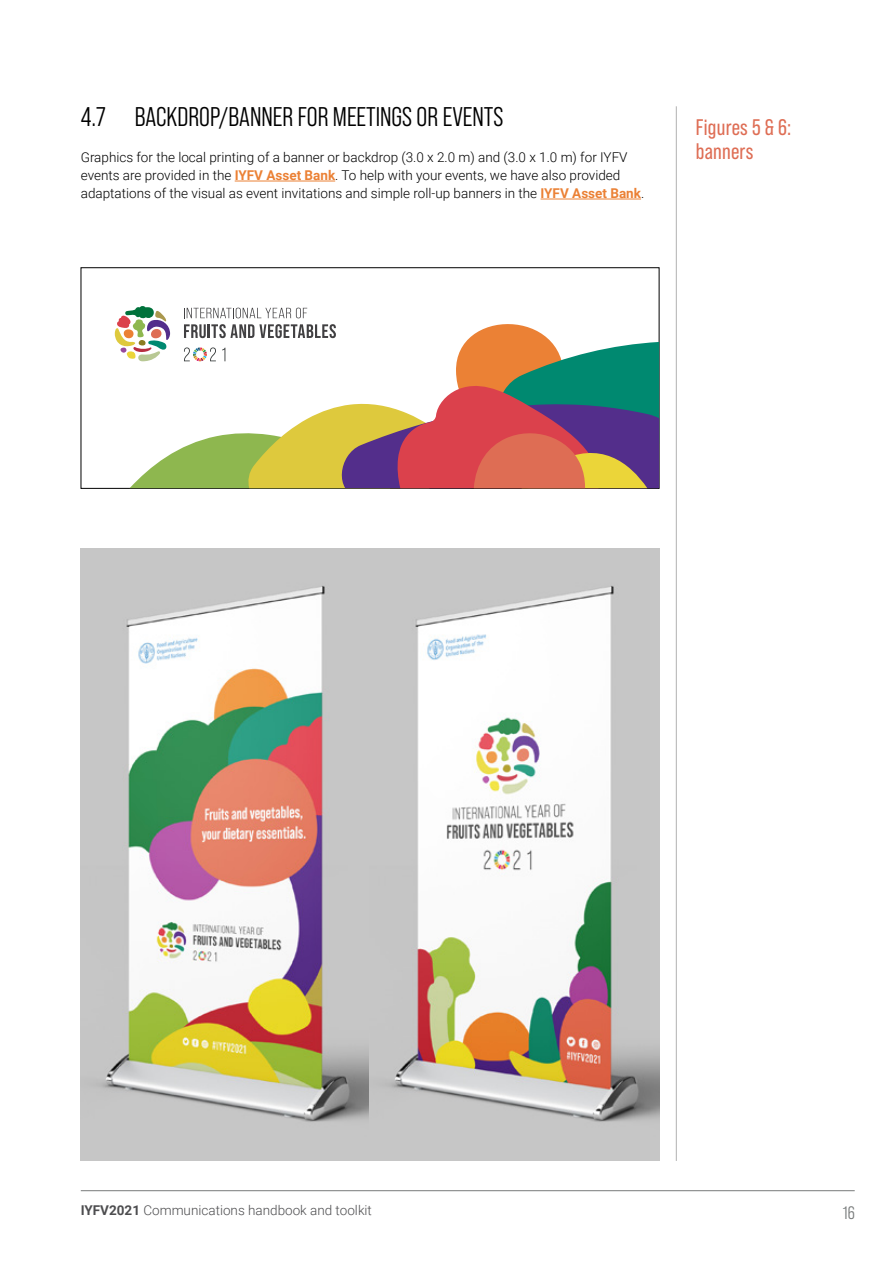
<style>
.page{position:relative;width:893px;height:1263px;background:#fff}
.page>*{position:absolute;margin:0;border:0;box-sizing:border-box;transform-origin:0 0}
.t1{font:27px "Bebas Neue Pro Middle";color:#000}
.t2{font:22.5px/24px "Bebas Neue Pro";letter-spacing:.01em;color:#de6d54}
.t3{font:18px "Bebas Neue Pro Middle";color:#787b7b}
.t4{font:300 13.5px/18px "Roboto";color:#000}
.t5{font:300 13.5px "Roboto";color:#4d4d4f}
.s1{font-weight:700;color:#eb8135}
.s2{font-weight:700}
</style>
<div class="page">
<hr style="left:676px;top:106px;width:1px;height:1055px;background:#b1b1b1">
<hr style="left:81px;top:1190px;width:774px;height:1px;background:#787b7b">
<hr style="left:235px;top:181px;width:100px;height:1px;background:#eb8135">
<hr style="left:541px;top:199px;width:100px;height:1px;background:#eb8135">
<div style="left:81px;top:267px;width:578px;height:222px;background:#fff;border:1px solid #000"></div>
<img style="left:81px;top:549px;width:578px;height:612px">
<svg style="left:115px;top:306px;width:544px;height:182px"></svg>
<h1 class="t1" style="left:81px;top:102px;width:424px">4.7 BACKDROP/BANNER FOR MEETINGS OR EVENTS</h1>
<p class="t4" style="left:81px;top:148px;width:565px">Graphics for the local printing of a banner or backdrop (3.0 x 2.0 m) and (3.0 x 1.0 m) for IYFV events are provided in the <span class="s1">IYFV Asset Bank</span>. To help with your events, we have also provided adaptations of the visual as event invitations and simple roll-up banners in the <span class="s1">IYFV Asset Bank</span>.</p>
<h2 class="t2" style="left:696px;top:115px;width:97px">Figures 5 &amp; 6: banners</h2>
<p class="t5" style="left:81px;top:1201px;width:293px"><span class="s2">IYFV2021</span> Communications handbook and toolkit</p>
<h3 class="t3" style="left:843px;top:1203px;width:13px">16</h3>
</div>
